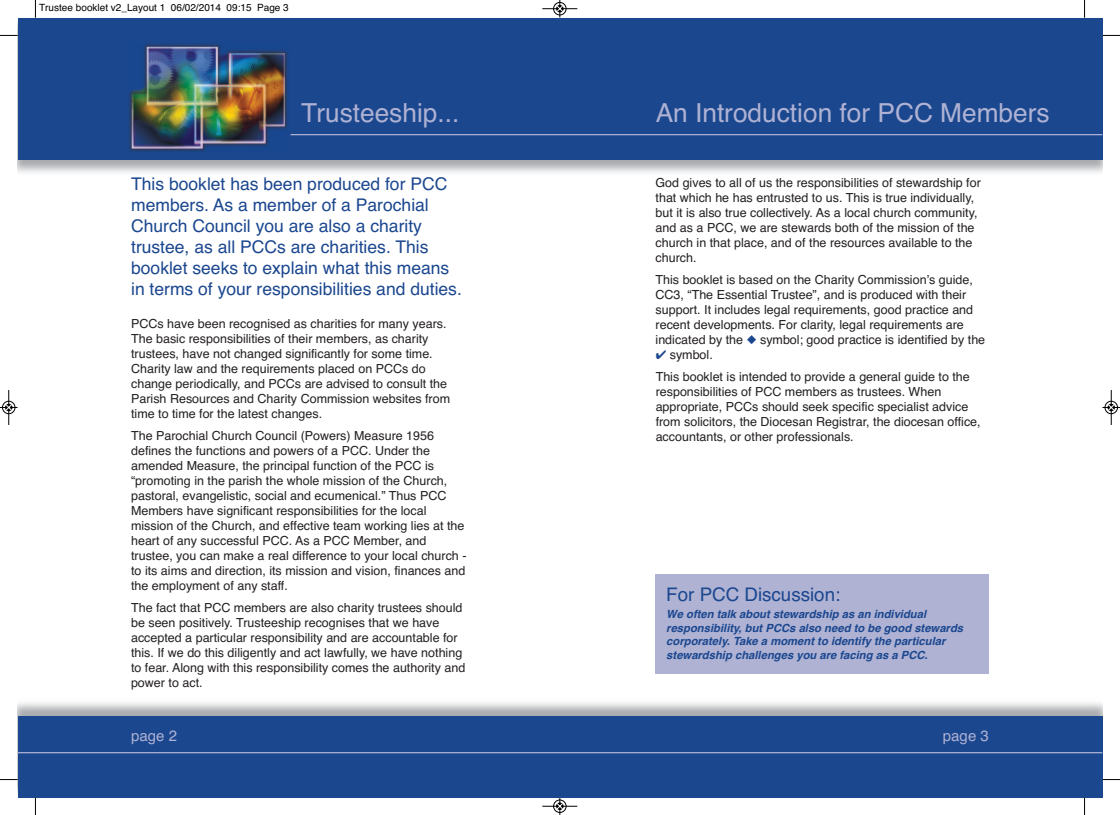
<style>
.page{position:relative;width:1120px;height:815px;background:#fff}
.page>*{position:absolute;margin:0;border:0;box-sizing:border-box;transform-origin:0 0}
.t1{font:26.25px "Helvetica";color:#afb2d3}
.t2{font:18.75px "Helvetica";color:#1b478f}
.t3{font:17.5px/21px "Helvetica";color:#1b478f}
.t4{font:15px "Helvetica";color:#afb2d3}
.t5{font:12.5px/15px "Helvetica";color:#231f20}
.t6{font:italic 700 11.25px/13.5px "Helvetica";color:#1b478f}
.t7{font:10px "Helvetica";color:#000}
.s1{color:#1b478f}
</style>
<div class="page">
<img style="left:18px;top:159px;width:1084px;height:14px">
<div style="left:18px;top:18px;width:1084px;height:141px;background:#1b478f"></div>
<img style="left:129px;top:44px;width:159px;height:108px">
<hr style="left:291px;top:134px;width:811px;height:1px;background:#afb2d3">
<div style="left:18px;top:716px;width:1084px;height:81px;background:#1b478f"></div>
<hr style="left:18px;top:752px;width:1084px;height:1px;background:#afb2d3">
<div style="left:656px;top:574px;width:333px;height:100px;background:#afb2d3"></div>
<svg style="left:35px;top:0;width:1px;height:18px"></svg>
<svg style="left:0;top:35px;width:18px;height:1px"></svg>
<svg style="left:1084px;top:0;width:1px;height:18px"></svg>
<svg style="left:1102px;top:35px;width:18px;height:1px"></svg>
<svg style="left:35px;top:797px;width:1px;height:18px"></svg>
<svg style="left:0;top:779px;width:18px;height:1px"></svg>
<svg style="left:1084px;top:797px;width:1px;height:18px"></svg>
<svg style="left:1102px;top:779px;width:18px;height:1px"></svg>
<hr style="left:542px;top:8px;width:35px;height:1px;background:#000">
<div style="left:553px;top:2px;width:13px;height:13px;border:1px solid #000;border-radius:50%"></div>
<svg style="left:557px;top:0;width:6px;height:17px"></svg>
<hr style="left:542px;top:806px;width:35px;height:1px;background:#000">
<div style="left:553px;top:800px;width:13px;height:13px;border:1px solid #000;border-radius:50%"></div>
<svg style="left:557px;top:797px;width:6px;height:18px"></svg>
<hr style="left:9px;top:390px;width:1px;height:35px;background:#000">
<div style="left:2px;top:401px;width:13px;height:13px;border:1px solid #000;border-radius:50%"></div>
<svg style="left:0;top:404px;width:18px;height:7px"></svg>
<div style="left:1104px;top:401px;width:14px;height:13px;border:1px solid #fff;border-radius:50%"></div>
<hr style="left:1111px;top:390px;width:1px;height:35px;background:#000">
<div style="left:1105px;top:401px;width:12px;height:13px;border:1px solid #000;border-radius:50%"></div>
<svg style="left:1102px;top:404px;width:18px;height:7px"></svg>
<p class="t7" style="left:39px;top:2px;width:251px">Trustee booklet v2_Layout 1 06/02/2014 09:15 Page 3</p>
<h1 class="t1" style="left:301px;top:98px;width:160px">Trusteeship...</h1>
<h1 class="t1" style="left:656px;top:98px;width:395px">An Introduction for PCC Members</h1>
<h3 class="t3" style="left:131px;top:174px;width:332px">This booklet has been produced for PCC members. As a member of a Parochial Church Council you are also a charity trustee, as all PCCs are charities. This booklet seeks to explain what this means in terms of your responsibilities and duties.</h3>
<p class="t5" style="left:131px;top:316px;width:320px">PCCs have been recognised as charities for many years.<br>The basic responsibilities of their members, as charity trustees, have not changed significantly for some time.<br>Charity law and the requirements placed on PCCs do change periodically, and PCCs are advised to consult the Parish Resources and Charity Commission websites from time to time for the latest changes.</p>
<p class="t5" style="left:131px;top:428px;width:337px">The Parochial Church Council (Powers) Measure 1956 defines the functions and powers of a PCC. Under the amended Measure, the principal function of the PCC is “promoting in the parish the whole mission of the Church, pastoral, evangelistic, social and ecumenical.” Thus PCC Members have significant responsibilities for the local mission of the Church, and effective team working lies at the heart of any successful PCC. As a PCC Member, and trustee, you can make a real difference to your local church - to its aims and direction, its mission and vision, finances and the employment of any staff.</p>
<p class="t5" style="left:131px;top:600px;width:336px">The fact that PCC members are also charity trustees should be seen positively. Trusteeship recognises that we have accepted a particular responsibility and are accountable for this. If we do this diligently and act lawfully, we have nothing to fear. Along with this responsibility comes the authority and power to act.</p>
<p class="t5" style="left:655px;top:175px;width:327px">God gives to all of us the responsibilities of stewardship for that which he has entrusted to us. This is true individually, but it is also true collectively. As a local church community, and as a PCC, we are stewards both of the mission of the church in that place, and of the resources available to the church.</p>
<p class="t5" style="left:655px;top:272px;width:331px">This booklet is based on the Charity Commission’s guide, CC3, “The Essential Trustee”, and is produced with their support. It includes legal requirements, good practice and recent developments. For clarity, legal requirements are indicated by the <span class="s1">◆</span> symbol; good practice is identified by the</p>
<p class="t5" style="left:656px;top:343px;width:316px;line-height:22px"><span class="s1">✔</span> symbol.<br>This booklet is intended to provide a general guide to the</p>
<p class="t5" style="left:656px;top:384px;width:326px">responsibilities of PCC members as trustees. When appropriate, PCCs should seek specific specialist advice from solicitors, the Diocesan Registrar, the diocesan office, accountants, or other professionals.</p>
<h2 class="t2" style="left:666px;top:584px;width:175px">For PCC Discussion:</h2>
<p class="t6" style="left:666px;top:608px;width:298px">We often talk about stewardship as an individual responsibility, but PCCs also need to be good stewards corporately. Take a moment to identify the particular stewardship challenges you are facing as a PCC.</p>
<p class="t4" style="left:131px;top:727px;width:47px">page 2</p>
<p class="t4" style="left:943px;top:727px;width:47px">page 3</p>
</div>
